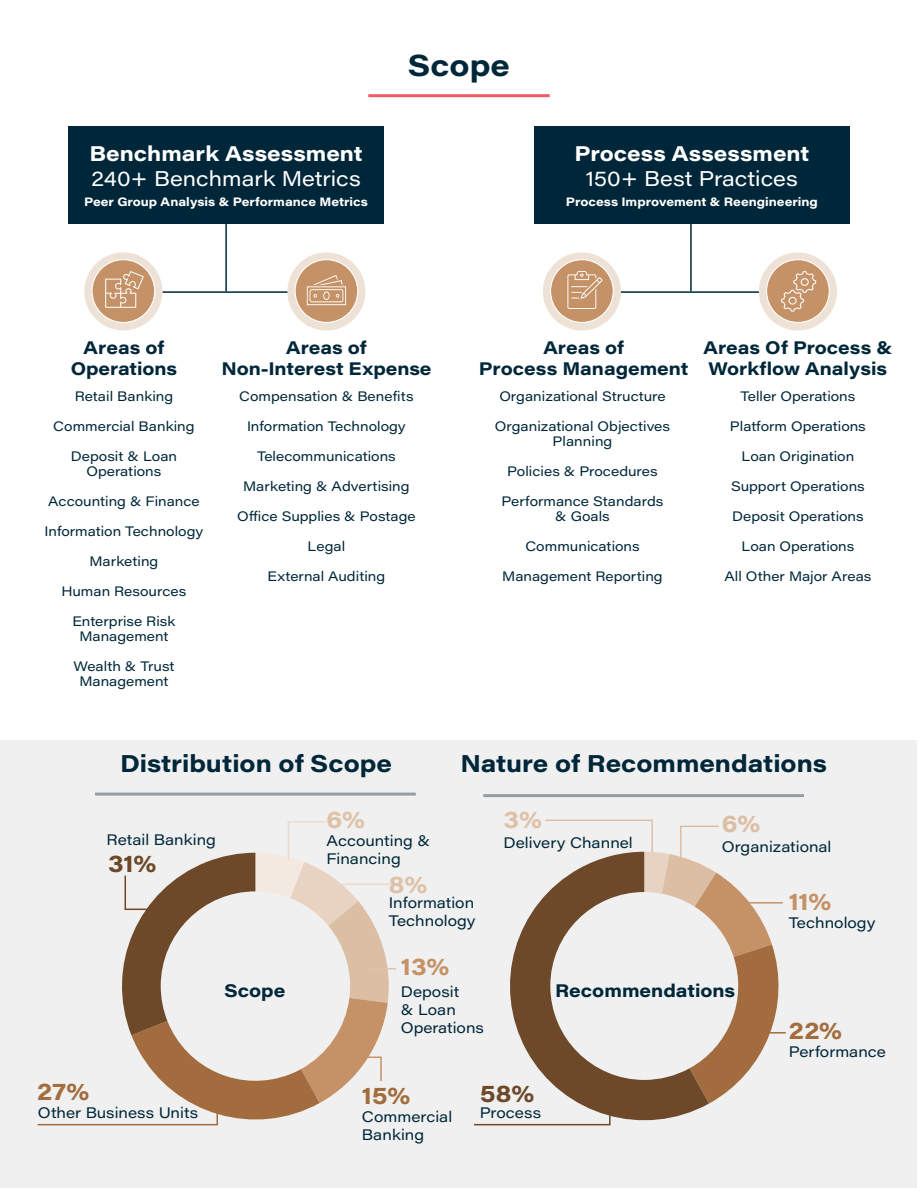
<style>
.page{position:relative;width:918px;height:1188px;background:#fff}
.page>*{position:absolute;margin:0;border:0;box-sizing:border-box;transform-origin:0 0}
.t1{font:700 30px "Acumin Pro Wide";color:#002739}
.t2{font:700 24px "Acumin Pro Wide";color:#002739}
.t3{font:700 24px "Acumin Pro Wide";color:#a36c3d}
.t4{font:700 24px "Acumin Pro Wide";color:#6d4929}
.t5{font:700 24px "Acumin Pro Wide";color:#dec2a8}
.t6{font:700 24px "Acumin Pro Wide";color:#c59267}
.t7{font:700 24px "Acumin Pro Wide";color:#dcbea4}
.t8{font:21px "Acumin Pro Wide";letter-spacing:.005em;color:#fff}
.t9{font:700 21px "Acumin Pro Wide";color:#fff}
.t10{font:700 18px/21.6px "Acumin Pro Wide";color:#002739;text-align:center}
.t11{font:15px/18px "Acumin Pro Wide";color:#002739}
.t12{font:13.5px/15px "Acumin Pro Wide";color:#002739;text-align:center}
.t13{font:700 12px "Acumin Pro Wide";color:#fff}
</style>
<div class="page">
<div style="left:1px;top:740px;width:916px;height:448px;background:#f0f0f0"></div>
<hr style="left:225px;top:224px;width:2px;height:67px;background:#002739">
<hr style="left:162px;top:291px;width:128px;height:2px;background:#002739">
<hr style="left:690px;top:224px;width:2px;height:67px;background:#002739">
<hr style="left:620px;top:291px;width:142px;height:2px;background:#002739">
<hr style="left:368px;top:94px;width:182px;height:3px;background:#f05b68">
<hr style="left:483px;top:794px;width:321px;height:3px;background:#979ea3">
<hr style="left:95px;top:793px;width:321px;height:3px;background:#979ea3">
<svg style="left:474px;top:819px;width:305px;height:307px"></svg>
<div style="left:69px;top:126px;width:315px;height:98px;background:#002739"></div>
<div style="left:534px;top:126px;width:315px;height:98px;background:#002739"></div>
<div style="left:84px;top:252px;width:78px;height:78px;background:#eee1d5;border-radius:50%"></div>
<div style="left:287px;top:252px;width:78px;height:78px;background:#eee1d5;border-radius:50%"></div>
<svg style="left:295px;top:259px;width:63px;height:64px"></svg>
<svg style="left:91px;top:259px;width:64px;height:64px"></svg>
<div style="left:543px;top:252px;width:78px;height:78px;background:#eee1d5;border-radius:50%"></div>
<svg style="left:550px;top:259px;width:64px;height:64px"></svg>
<div style="left:759px;top:252px;width:78px;height:78px;background:#eee1d5;border-radius:50%"></div>
<svg style="left:766px;top:259px;width:64px;height:64px"></svg>
<svg style="left:37px;top:821px;width:359px;height:305px"></svg>
<hr style="left:744px;top:902px;width:39px;height:2px;background:#c59267">
<hr style="left:757px;top:1032px;width:29px;height:2px;background:#a36c3d">
<h3 class="t9" style="left:90px;top:138px;width:275px">Benchmark Assessment</h3>
<h3 class="t8" style="left:91px;top:164px;width:271px">240+ Benchmark Metrics</h3>
<p class="t13" style="left:84px;top:193px;width:285px">Peer Group Analysis &amp; Performance Metrics</p>
<h1 class="t1" style="left:408px;top:44px;width:103px">Scope</h1>
<h3 class="t9" style="left:574px;top:138px;width:236px">Process Assessment</h3>
<h3 class="t8" style="left:586px;top:164px;width:214px">150+ Best Practices</h3>
<p class="t13" style="left:566px;top:193px;width:253px">Process Improvement &amp; Reengineering</p>
<h3 class="t10" style="left:71px;top:336px;width:108px">Areas of<br>Operations</h3>
<p class="t12" style="left:75px;top:388px;width:100px">Retail Banking</p>
<p class="t12" style="left:53px;top:418px;width:143px">Commercial Banking</p>
<p class="t12" style="left:71px;top:448px;width:108px">Deposit &amp; Loan<br>Operations</p>
<p class="t12" style="left:48px;top:493px;width:153px">Accounting &amp; Finance</p>
<p class="t12" style="left:45px;top:523px;width:160px">Information Technology</p>
<p class="t12" style="left:90px;top:553px;width:70px">Marketing</p>
<p class="t12" style="left:62px;top:583px;width:126px">Human Resources</p>
<p class="t12" style="left:72px;top:613px;width:105px">Enterprise Risk<br>Management</p>
<p class="t12" style="left:73px;top:658px;width:103px">Wealth &amp; Trust<br>Management</p>
<h3 class="t10" style="left:221px;top:336px;width:212px">Areas of<br>Non-Interest Expense</h3>
<p class="t12" style="left:239px;top:388px;width:176px">Compensation &amp; Benefits</p>
<p class="t12" style="left:247px;top:418px;width:160px">Information Technology</p>
<p class="t12" style="left:257px;top:448px;width:140px">Telecommunications</p>
<p class="t12" style="left:243px;top:478px;width:168px">Marketing &amp; Advertising</p>
<p class="t12" style="left:237px;top:508px;width:180px">Office Supplies &amp; Postage</p>
<p class="t12" style="left:308px;top:538px;width:39px">Legal</p>
<p class="t12" style="left:268px;top:568px;width:119px">External Auditing</p>
<h3 class="t10" style="left:479px;top:336px;width:211px">Areas of<br>Process Management</h3>
<p class="t12" style="left:499px;top:388px;width:168px">Organizational Structure</p>
<p class="t12" style="left:495px;top:418px;width:177px">Organizational Objectives<br>Planning</p>
<p class="t12" style="left:507px;top:463px;width:152px">Policies &amp; Procedures</p>
<p class="t12" style="left:502px;top:493px;width:163px">Performance Standards &amp; Goals</p>
<p class="t12" style="left:525px;top:538px;width:116px">Communications</p>
<p class="t12" style="left:502px;top:568px;width:162px">Management Reporting</p>
<h3 class="t10" style="left:703px;top:336px;width:191px;text-align:left">Areas Of Process &amp;<br>Workflow Analysis</h3>
<p class="t12" style="left:740px;top:388px;width:116px">Teller Operations</p>
<p class="t12" style="left:730px;top:418px;width:137px">Platform Operations</p>
<p class="t12" style="left:742px;top:448px;width:114px">Loan Origination</p>
<p class="t12" style="left:731px;top:478px;width:135px">Support Operations</p>
<p class="t12" style="left:732px;top:508px;width:133px">Deposit Operations</p>
<p class="t12" style="left:741px;top:538px;width:114px">Loan Operations</p>
<p class="t12" style="left:724px;top:568px;width:149px">All Other Major Areas</p>
<h2 class="t2" style="left:120px;top:746px;width:273px">Distribution of Scope</h2>
<h2 class="t2" style="left:460px;top:746px;width:368px">Nature of Recommendations</h2>
<p class="t11" style="left:107px;top:830px;width:111px">Retail Banking</p>
<h2 class="t4" style="left:108px;top:846px;width:50px">31%</h2>
<h2 class="t5" style="left:326px;top:802px;width:40px">6%</h2>
<p class="t11" style="left:326px;top:831px;width:105px">Accounting &amp;<br>Financing</p>
<h2 class="t5" style="left:504px;top:802px;width:40px">3%</h2>
<h2 class="t7" style="left:722px;top:806px;width:40px">6%</h2>
<p class="t11" style="left:504px;top:833px;width:131px">Delivery Channel</p>
<p class="t11" style="left:722px;top:837px;width:111px">Organizational</p>
<h2 class="t5" style="left:389px;top:867px;width:40px">8%</h2>
<p class="t11" style="left:389px;top:893px;width:88px">Information<br>Technology</p>
<h2 class="t6" style="left:789px;top:884px;width:44px">11%</h2>
<p class="t11" style="left:789px;top:913px;width:88px">Technology</p>
<h2 class="t6" style="left:401px;top:949px;width:50px">13%</h2>
<h3 class="t10" style="left:224px;top:978px;width:63px">Scope</h3>
<p class="t11" style="left:401px;top:982px;width:85px">Deposit<br>&amp; Loan<br>Operations</p>
<h3 class="t10" style="left:555px;top:978px;width:181px">Recommendations</h3>
<h2 class="t3" style="left:789px;top:1013px;width:55px">22%</h2>
<p class="t11" style="left:789px;top:1042px;width:99px">Performance</p>
<h2 class="t3" style="left:37px;top:1074px;width:54px">27%</h2>
<h2 class="t3" style="left:362px;top:1078px;width:50px">15%</h2>
<h2 class="t4" style="left:480px;top:1076px;width:56px">58%</h2>
<p class="t11" style="left:38px;top:1103px;width:162px">Other Business Units</p>
<p class="t11" style="left:362px;top:1107px;width:92px">Commercial<br>Banking</p>
<p class="t11" style="left:480px;top:1103px;width:63px">Process</p>
</div>
